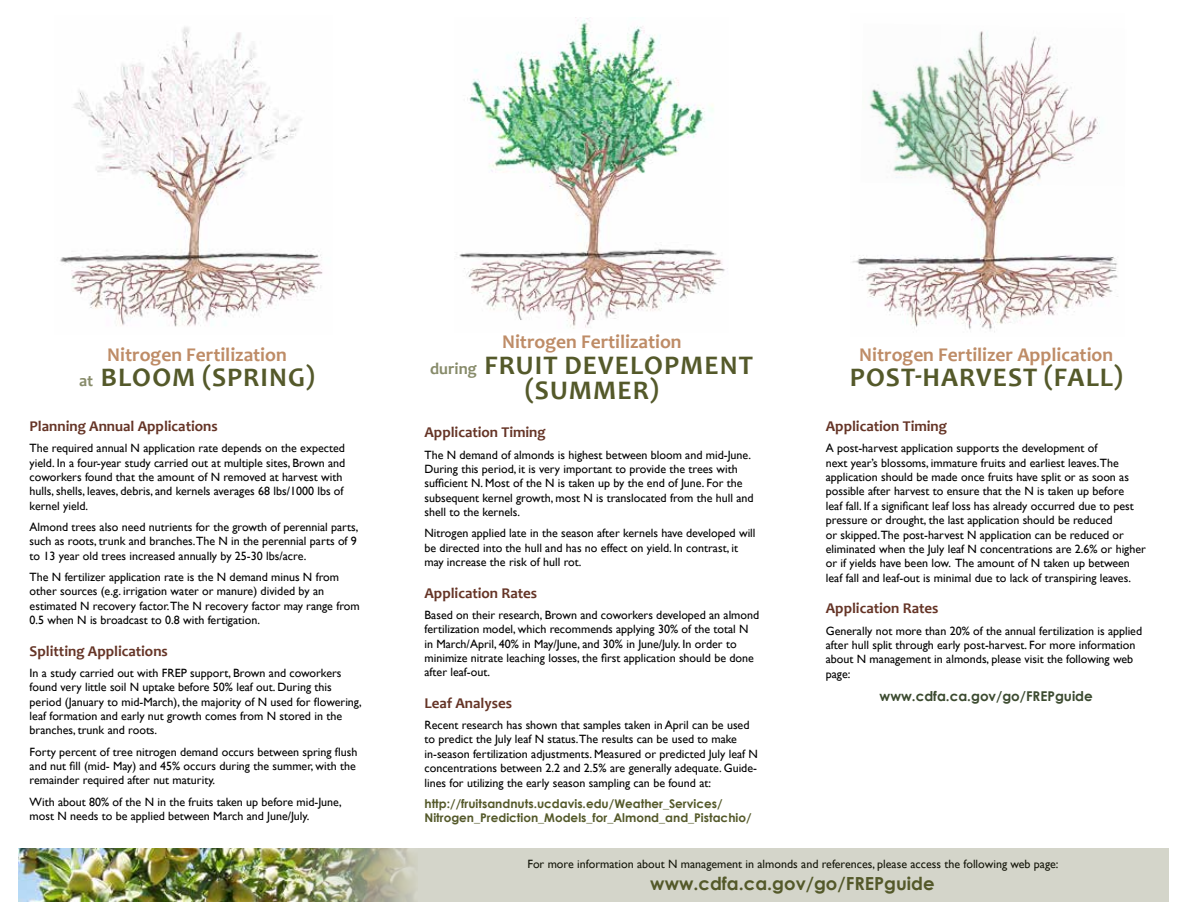
<style>
.page{position:relative;width:1188px;height:918px;background:#fff}
.page>*{position:absolute;margin:0;border:0;box-sizing:border-box;transform-origin:0 0}
.t1{font:700 27px/25.5px "Candara";letter-spacing:.04em;color:#54592a;text-align:center}
.t2{font:700 19.5px "Candara";color:#be8c67}
.t3{font:700 18px "Century Gothic";color:#54592a}
.t4{font:700 15px "Candara";color:#653426}
.t5{font:700 13.5px "Century Gothic";color:#3c4b30}
.t6{font:12px/14.4px "Gill Sans";color:#000}
.t7{font:700 12px/14.4px "Century Gothic";color:#54592a}
.s1{font-size:16.5px;color:#878b6a}
</style>
<div class="page">
<img style="left:60px;top:27px;width:263px;height:300px">
<img style="left:456px;top:17px;width:272px;height:312px">
<img style="left:852px;top:187px;width:266px;height:145px">
<img style="left:869px;top:31px;width:231px;height:156px">
<div style="left:26px;top:848px;width:1143px;height:54px;background:#d4d5ca"></div>
<img style="left:19px;top:848px;width:396px;height:54px">
<h2 class="t2" style="left:107px;top:342px;width:181px">Nitrogen Fertilization</h2>
<h1 class="t1" style="left:79px;top:364px;width:237px"><span class="s1">at</span> BLOOM (SPRING)</h1>
<p class="t4" style="left:30px;top:417px;width:190px">Planning Annual Applications</p>
<p class="t6" style="left:30px;top:441px;width:317px">The required annual N application rate depends on the expected yield. In a four-year study carried out at multiple sites, Brown and coworkers found that the amount of N removed at harvest with hulls, shells, leaves, debris, and kernels averages 68 lbs/1000 lbs of kernel yield.</p>
<p class="t6" style="left:30px;top:520px;width:330px">Almond trees also need nutrients for the growth of perennial parts, such as roots, trunk and branches.The N in the perennial parts of 9 to 13 year old trees increased annually by 25-30 lbs/acre.</p>
<p class="t6" style="left:30px;top:570px;width:332px">The N fertilizer application rate is the N demand minus N from other sources (e.g. irrigation water or manure) divided by an estimated N recovery factor.The N recovery factor may range from 0.5 when N is broadcast to 0.8 with fertigation.</p>
<p class="t4" style="left:30px;top:641px;width:140px">Splitting Applications</p>
<p class="t6" style="left:30px;top:666px;width:334px">In a study carried out with FREP support, Brown and coworkers found very little soil N uptake before 50% leaf out. During this period (January to mid-March), the majority of N used for flowering, leaf formation and early nut growth comes from N stored in the branches, trunk and roots.</p>
<p class="t6" style="left:30px;top:745px;width:329px">Forty percent of tree nitrogen demand occurs between spring flush and nut fill (mid- May) and 45% occurs during the summer, with the remainder required after nut maturity.</p>
<p class="t6" style="left:30px;top:795px;width:314px">With about 80% of the N in the fruits taken up before mid-June, most N needs to be applied between March and June/July.</p>
<h2 class="t2" style="left:502px;top:330px;width:181px">Nitrogen Fertilization</h2>
<h1 class="t1" style="left:430px;top:352px;width:324px"><span class="s1">during</span> FRUIT DEVELOPMENT (SUMMER)</h1>
<p class="t4" style="left:424px;top:423px;width:123px">Application Timing</p>
<p class="t6" style="left:424px;top:448px;width:331px">The N demand of almonds is highest between bloom and mid-June.<br>During this period, it is very important to provide the trees with sufficient N. Most of the N is taken up by the end of June. For the subsequent kernel growth, most N is translocated from the hull and shell to the kernels.</p>
<p class="t6" style="left:424px;top:526px;width:333px">Nitrogen applied late in the season after kernels have developed will be directed into the hull and has no effect on yield. In contrast, it may increase the risk of hull rot.</p>
<p class="t4" style="left:424px;top:583px;width:114px">Application Rates</p>
<p class="t6" style="left:424px;top:608px;width:336px">Based on their research, Brown and coworkers developed an almond fertilization model, which recommends applying 30% of the total N in March/April, 40% in May/June, and 30% in June/July. In order to minimize nitrate leaching losses, the first application should be done after leaf-out.</p>
<p class="t4" style="left:424px;top:694px;width:89px">Leaf Analyses</p>
<p class="t6" style="left:424px;top:718px;width:335px">Recent research has shown that samples taken in April can be used to predict the July leaf N status.The results can be used to make in-season fertilization adjustments. Measured or predicted July leaf N concentrations between 2.2 and 2.5% are generally adequate. Guide&shy;lines for utilizing the early season sampling can be found at:</p>
<p class="t7" style="left:424px;top:796px;width:329px">http://fruitsandnuts.ucdavis.edu/Weather_Services/<br>Nitrogen_Prediction_Models_for_Almond_and_Pistachio/</p>
<h2 class="t2" style="left:859px;top:342px;width:255px">Nitrogen Fertilizer Application</h2>
<h1 class="t1" style="left:850px;top:364px;width:275px">POST-HARVEST (FALL)</h1>
<p class="t4" style="left:826px;top:417px;width:123px">Application Timing</p>
<p class="t6" style="left:826px;top:441px;width:322px">A post-harvest application supports the development of<br>next year’s blossoms, immature fruits and earliest leaves.The application should be made once fruits have split or as soon as possible after harvest to ensure that the N is taken up before<br>leaf fall. If a significant leaf loss has already occurred due to pest pressure or drought, the last application should be reduced<br>or skipped.The post-harvest N application can be reduced or eliminated when the July leaf N concentrations are 2.6% or higher or if yields have been low. The amount of N taken up between leaf fall and leaf-out is minimal due to lack of transpiring leaves.</p>
<p class="t4" style="left:826px;top:599px;width:114px">Application Rates</p>
<p class="t6" style="left:826px;top:624px;width:318px">Generally not more than 20% of the annual fertilization is applied after hull split through early post-harvest. For more information about N management in almonds, please visit the following web page:</p>
<p class="t5" style="left:880px;top:686px;width:215px">www.cdfa.ca.gov/go/FREPguide</p>
<p class="t6" style="left:528px;top:857px;width:533px">For more information about N management in almonds and references, please access the following web page:</p>
<h3 class="t3" style="left:650px;top:870px;width:286px">www.cdfa.ca.gov/go/FREPguide</h3>
</div>
